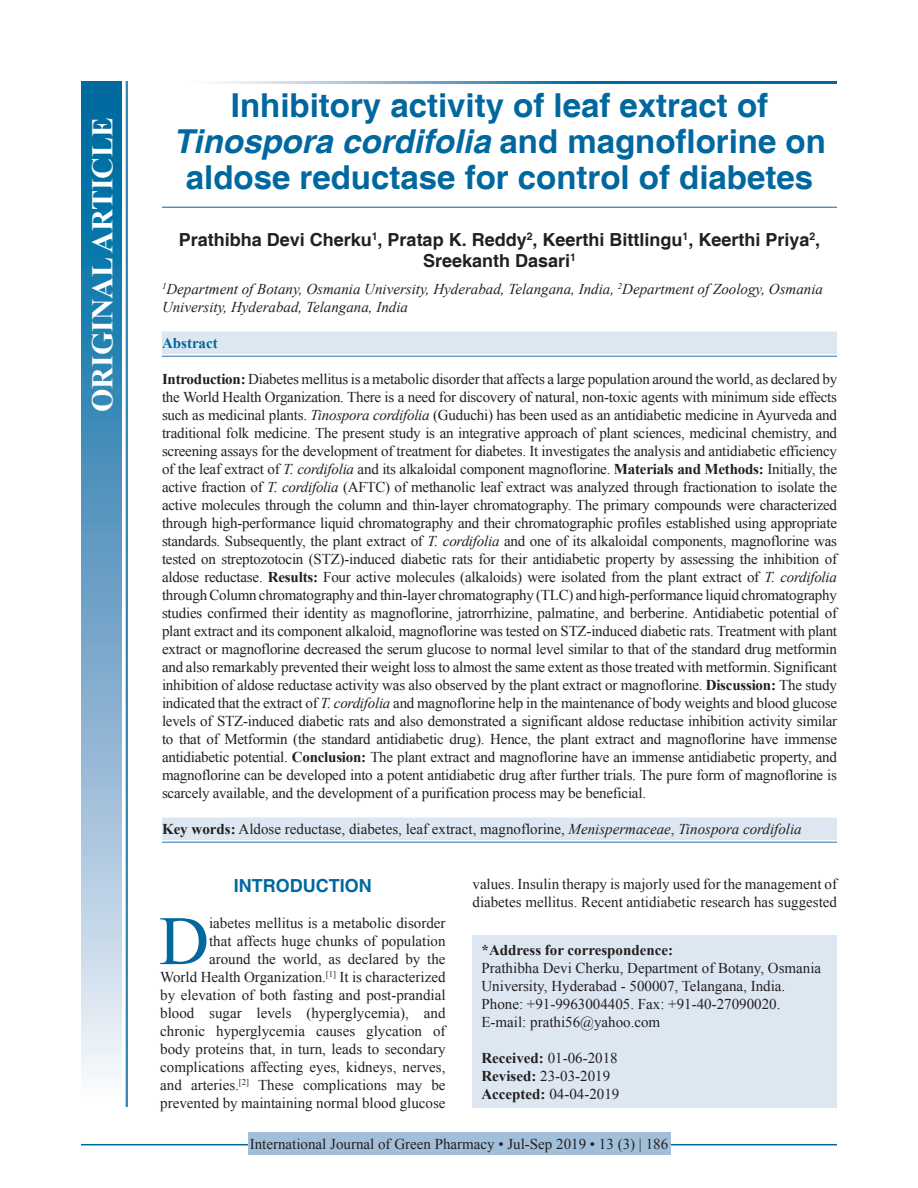
<style>
.page{position:relative;width:918px;height:1188px;background:#fff}
.page>*{position:absolute;margin:0;border:0;box-sizing:border-box;transform-origin:0 0}
.DROP_CAP_TX{font:69.3px "Times New Roman";color:#00689e}
.AT{font:700 33px/36px "Helvetica";color:#00689e;text-align:center}
.AH{font:700 30px "Times New Roman";color:#fff}
.AU{font:700 18px/21px "Helvetica";color:#231f20;text-align:center}
.t1{font:700 18px "Helvetica";color:#00689e}
.ABS{font:15px/18px "Times New Roman";letter-spacing:-.015em;color:#231f20;text-align:justify}
.DROP_CAP_TX-2{font:15px/18px "Times New Roman";color:#231f20;text-align:right}
.ADD{font:15px/18px "Times New Roman";color:#231f20}
.AFF{font:italic 15px/18px "Times New Roman";color:#231f20}
.KWD_1_L{font:15px "Times New Roman";color:#231f20}
.RF{font:15px "Times New Roman";color:#231f20}
.HIS{font:15px/18px "Times New Roman";color:#231f20}
.ABSH{font:700 15px "Times New Roman";color:#00689e}
.s1{font-style:italic}
.s2{font-weight:700}
</style>
<div class="page">
<hr style="left:81px;top:1144px;width:756px;height:1px;background:#00689e">
<div style="left:248px;top:1133px;width:422px;height:22px;background:#a2bfda"></div>
<hr style="left:162px;top:207px;width:675px;height:1px;background:#00689e">
<div style="left:162px;top:332px;width:675px;height:22px;background:#dde7f2"></div>
<hr style="left:162px;top:356px;width:675px;height:1px;background:#6d9fc6">
<div style="left:162px;top:818px;width:675px;height:22px;background:#dde7f2"></div>
<hr style="left:162px;top:842px;width:675px;height:1px;background:#6d9fc6">
<div style="left:472px;top:936px;width:365px;height:172px;background:#dde7f2"></div>
<svg style="left:215px;top:81px;width:622px;height:3px;background:#4d94bc"></svg>
<div style="left:81px;top:81px;width:41px;height:1026px;background:linear-gradient(to bottom,#005e9a,#f6f0f9)"></div>
<hr style="left:127px;top:81px;width:1px;height:1026px;background:#00689e">
<hr style="left:126px;top:81px;width:1px;height:1026px;background:#00689e">
<p class="AH" style="left:81px;top:412px;width:296px;rotate:-90deg">ORIGINAL ARTICLE</p>
<p class="AT" style="left:173px;top:89px;width:654px">Inhibitory activity of leaf extract of<br><span class="s1">Tinospora cordifolia</span> and magnoflorine on aldose reductase for control of diabetes</p>
<p class="AU" style="left:179px;top:230px;width:643px">Prathibha Devi Cherku<sup>1</sup>, Pratap K. Reddy<sup>2</sup>, Keerthi Bittlingu<sup>1</sup>, Keerthi Priya<sup>2</sup>,<br>Sreekanth Dasari<sup>1</sup></p>
<p class="AFF" style="left:162px;top:280px;width:663px"><sup>1</sup>Department of Botany, Osmania University, Hyderabad, Telangana, India, <sup>2</sup>Department of Zoology, Osmania<br>University, Hyderabad, Telangana, India</p>
<p class="ABSH" style="left:162px;top:332px;width:57px">Abstract</p>
<p class="ABS" style="left:162px;top:370px;width:677px"><span class="s2">Introduction:</span> Diabetes mellitus is a metabolic disorder that affects a large population around the world, as declared by the World Health Organization. There is a need for discovery of natural, non-toxic agents with minimum side effects such as medicinal plants. <span class="s1">Tinospora cordifolia</span> (Guduchi) has been used as an antidiabetic medicine in Ayurveda and traditional folk medicine. The present study is an integrative approach of plant sciences, medicinal chemistry, and screening assays for the development of treatment for diabetes. It investigates the analysis and antidiabetic efficiency of the leaf extract of <span class="s1">T. cordifolia</span> and its alkaloidal component magnoflorine. <span class="s2">Materials and Methods:</span> Initially, the active fraction of <span class="s1">T. cordifolia</span> (AFTC) of methanolic leaf extract was analyzed through fractionation to isolate the active molecules through the column and thin-layer chromatography. The primary compounds were characterized through high-performance liquid chromatography and their chromatographic profiles established using appropriate standards. Subsequently, the plant extract of <span class="s1">T. cordifolia</span> and one of its alkaloidal components, magnoflorine was tested on streptozotocin (STZ)-induced diabetic rats for their antidiabetic property by assessing the inhibition of aldose reductase. <span class="s2">Results:</span> Four active molecules (alkaloids) were isolated from the plant extract of <span class="s1">T. cordifolia </span>through Column chromatography and thin-layer chromatography (TLC) and high-performance liquid chromatography studies confirmed their identity as magnoflorine, jatrorrhizine, palmatine, and berberine. Antidiabetic potential of plant extract and its component alkaloid, magnoflorine was tested on STZ-induced diabetic rats. Treatment with plant extract or magnoflorine decreased the serum glucose to normal level similar to that of the standard drug metformin and also remarkably prevented their weight loss to almost the same extent as those treated with metformin. Significant inhibition of aldose reductase activity was also observed by the plant extract or magnoflorine. <span class="s2">Discussion:</span> The study indicated that the extract of <span class="s1">T. cordifolia</span> and magnoflorine help in the maintenance of body weights and blood glucose levels of STZ-induced diabetic rats and also demonstrated a significant aldose reductase inhibition activity similar to that of Metformin (the standard antidiabetic drug). Hence, the plant extract and magnoflorine have immense antidiabetic potential. <span class="s2">Conclusion:</span> The plant extract and magnoflorine have an immense antidiabetic property, and magnoflorine can be developed into a potent antidiabetic drug after further trials. The pure form of magnoflorine is scarcely available, and the development of a purification process may be beneficial.</p>
<p class="KWD_1_L" style="left:162px;top:818px;width:641px"><span class="s2">Key words:</span> Aldose reductase, diabetes, leaf extract, magnoflorine, <span class="s1">Menispermaceae</span>, <span class="s1">Tinospora cordifolia</span></p>
<h1 class="t1" style="left:234px;top:875px;width:139px">INTRODUCTION</h1>
<p class="DROP_CAP_TX-2" style="left:160px;top:914px;width:287px">iabetes mellitus is a metabolic disorder<br>that affects huge chunks of population<br>around the world, as declared by the<br>World Health Organization.<sup>[1]</sup> It is characterized by elevation of both fasting and post-prandial blood sugar levels (hyperglycemia), and chronic hyperglycemia causes glycation of body proteins that, in turn, leads to secondary complications affecting eyes, kidneys, nerves, and arteries.<sup>[2]</sup> These complications may be prevented by maintaining normal blood glucose</p>
<p class="DROP_CAP_TX" style="left:159px;top:892px;width:52px">D</p>
<p class="DROP_CAP_TX-2" style="left:472px;top:875px;width:366px;text-align:left">values. Insulin therapy is majorly used for the management of diabetes mellitus. Recent antidiabetic research has suggested</p>
<p class="ADD" style="left:482px;top:941px;width:341px"><span class="s2">*Address for correspondence:<br></span>Prathibha Devi Cherku, Department of Botany, Osmania University, Hyderabad - 500007, Telangana, India.<br>Phone: +91‑9963004405. Fax: +91-40-27090020.<br>E-mail: prathi56@yahoo.com</p>
<p class="HIS" style="left:482px;top:1049px;width:139px"><span class="s2">Received:</span> 01-06-2018<br><span class="s2">Revised:</span> 23-03-2019<br><span class="s2">Accepted:</span> 04-04-2019</p>
<p class="RF" style="left:250px;top:1134px;width:420px">International Journal of Green Pharmacy • Jul-Sep 2019 • 13 (3) | 186</p>
</div>
